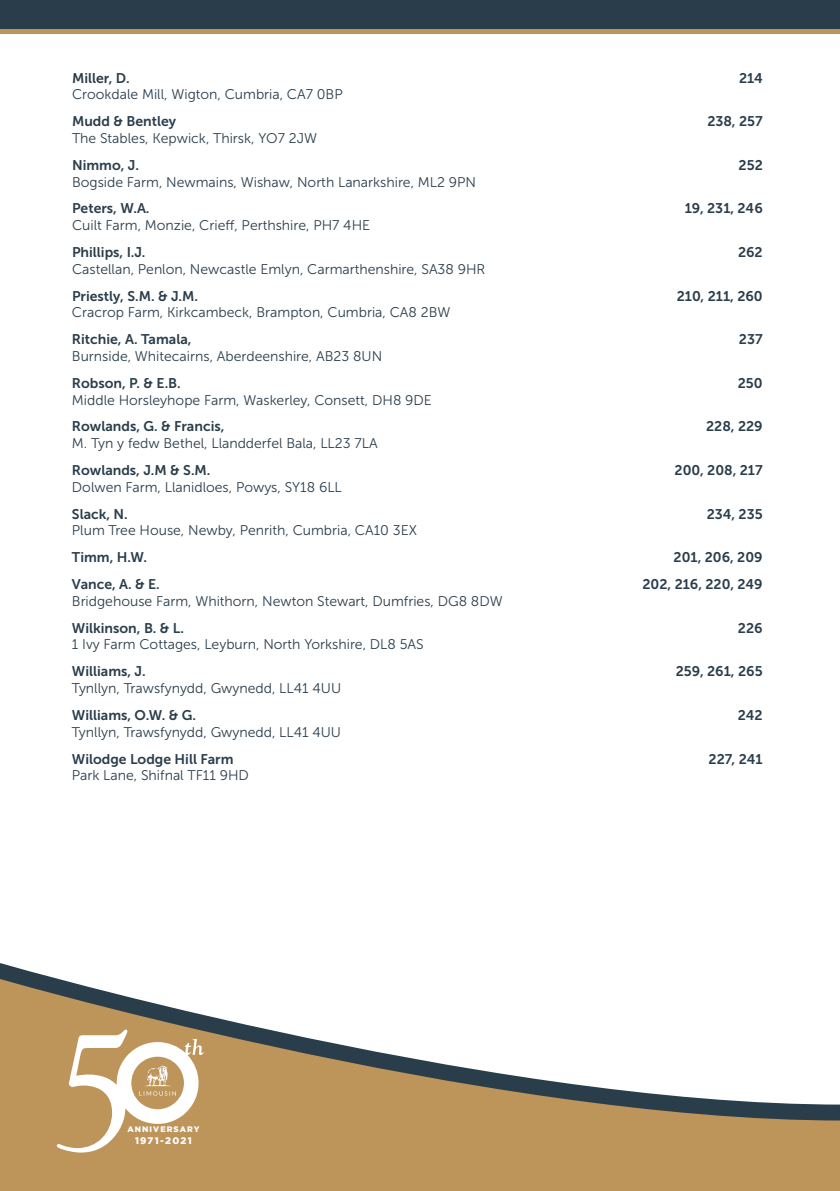
<style>
.page{position:relative;width:840px;height:1191px;background:#fff}
.page>*{position:absolute;margin:0;border:0;box-sizing:border-box;transform-origin:0 0}
.t1{font:14px "Museo Sans 300";color:#2a3d4b}
.t2{font:14px "Museo Sans 700";color:#2a3d4b}
.t3{font:900 9.6px "Gotham";letter-spacing:.13em;color:#fff}
.t4{font:900 8px "Gotham";letter-spacing:.13em;color:#fff}
</style>
<div class="page">
<svg style="left:0;top:28px;width:839px;height:6px;fill:#bd9459"></svg>
<svg style="left:0;top:974px;width:839px;height:217px;fill:#bd9459"></svg>
<svg style="left:57px;top:1029px;width:146px;height:123px"></svg>
<div style="left:0;top:0;width:839px;height:28px;background:#2a3d4b"></div>
<p class="t2" style="left:72px;top:70px;width:59px">Miller, D.</p>
<p class="t2" style="left:738px;top:70px;width:25px">214</p>
<p class="t1" style="left:72px;top:87px;width:272px">Crookdale Mill, Wigton, Cumbria, CA7 0BP</p>
<p class="t2" style="left:72px;top:113px;width:105px">Mudd &amp; Bentley</p>
<p class="t2" style="left:707px;top:113px;width:57px">238, 257</p>
<p class="t1" style="left:72px;top:131px;width:246px">The Stables, Kepwick, Thirsk, YO7 2JW</p>
<p class="t2" style="left:72px;top:157px;width:68px">Nimmo, J.</p>
<p class="t2" style="left:738px;top:157px;width:26px">252</p>
<p class="t1" style="left:72px;top:174px;width:405px">Bogside Farm, Newmains, Wishaw, North Lanarkshire, ML2 9PN</p>
<p class="t2" style="left:72px;top:201px;width:79px">Peters, W.A.</p>
<p class="t2" style="left:684px;top:201px;width:79px">19, 231, 246</p>
<p class="t1" style="left:72px;top:218px;width:299px">Cuilt Farm, Monzie, Crieff, Perthshire, PH7 4HE</p>
<p class="t2" style="left:72px;top:244px;width:75px">Phillips, I.J.</p>
<p class="t2" style="left:737px;top:244px;width:26px">262</p>
<p class="t1" style="left:72px;top:261px;width:414px">Castellan, Penlon, Newcastle Emlyn, Carmarthenshire, SA38 9HR</p>
<p class="t2" style="left:72px;top:288px;width:127px">Priestly, S.M. &amp; J.M.</p>
<p class="t2" style="left:676px;top:288px;width:87px">210, 211, 260</p>
<p class="t1" style="left:72px;top:305px;width:380px">Cracrop Farm, Kirkcambeck, Brampton, Cumbria, CA8 2BW</p>
<p class="t2" style="left:72px;top:331px;width:121px">Ritchie, A. Tamala,</p>
<p class="t2" style="left:738px;top:331px;width:25px">237</p>
<p class="t1" style="left:72px;top:349px;width:311px">Burnside, Whitecairns, Aberdeenshire, AB23 8UN</p>
<p class="t2" style="left:72px;top:375px;width:110px">Robson, P. &amp; E.B.</p>
<p class="t2" style="left:737px;top:375px;width:26px">250</p>
<p class="t1" style="left:72px;top:392px;width:361px">Middle Horsleyhope Farm, Waskerley, Consett, DH8 9DE</p>
<p class="t2" style="left:72px;top:419px;width:154px">Rowlands, G. &amp; Francis,</p>
<p class="t2" style="left:705px;top:419px;width:58px">228, 229</p>
<p class="t1" style="left:72px;top:436px;width:307px">M. Tyn y fedw Bethel, Llandderfel Bala, LL23 7LA</p>
<p class="t2" style="left:72px;top:462px;width:140px">Rowlands, J.M &amp; S.M.</p>
<p class="t2" style="left:674px;top:462px;width:90px">200, 208, 217</p>
<p class="t1" style="left:72px;top:479px;width:271px">Dolwen Farm, Llanidloes, Powys, SY18 6LL</p>
<p class="t2" style="left:72px;top:506px;width:57px">Slack, N.</p>
<p class="t2" style="left:706px;top:506px;width:57px">234, 235</p>
<p class="t1" style="left:72px;top:523px;width:346px">Plum Tree House, Newby, Penrith, Cumbria, CA10 3EX</p>
<p class="t2" style="left:72px;top:549px;width:77px">Timm, H.W.</p>
<p class="t2" style="left:673px;top:549px;width:91px">201, 206, 209</p>
<p class="t2" style="left:72px;top:576px;width:89px">Vance, A. &amp; E.</p>
<p class="t2" style="left:642px;top:576px;width:122px">202, 216, 220, 249</p>
<p class="t1" style="left:72px;top:593px;width:432px">Bridgehouse Farm, Whithorn, Newton Stewart, Dumfries, DG8 8DW</p>
<p class="t2" style="left:72px;top:620px;width:114px">Wilkinson, B. &amp; L.</p>
<p class="t2" style="left:737px;top:620px;width:26px">226</p>
<p class="t1" style="left:72px;top:637px;width:353px">1 Ivy Farm Cottages, Leyburn, North Yorkshire, DL8 5AS</p>
<p class="t2" style="left:72px;top:663px;width:75px">Williams, J.</p>
<p class="t2" style="left:675px;top:663px;width:88px">259, 261, 265</p>
<p class="t1" style="left:72px;top:680px;width:270px">Tynllyn, Trawsfynydd, Gwynedd, LL41 4UU</p>
<p class="t2" style="left:72px;top:707px;width:126px">Williams, O.W. &amp; G.</p>
<p class="t2" style="left:737px;top:707px;width:26px">242</p>
<p class="t1" style="left:72px;top:724px;width:270px">Tynllyn, Trawsfynydd, Gwynedd, LL41 4UU</p>
<p class="t2" style="left:72px;top:751px;width:163px">Wilodge Lodge Hill Farm</p>
<p class="t2" style="left:708px;top:751px;width:55px">227, 241</p>
<p class="t1" style="left:72px;top:768px;width:178px">Park Lane, Shifnal TF11 9HD</p>
<p class="t4" style="left:127px;top:1123px;width:74px">ANNIVERSARY</p>
<p class="t3" style="left:135px;top:1133px;width:58px">1971-2021</p>
</div>
